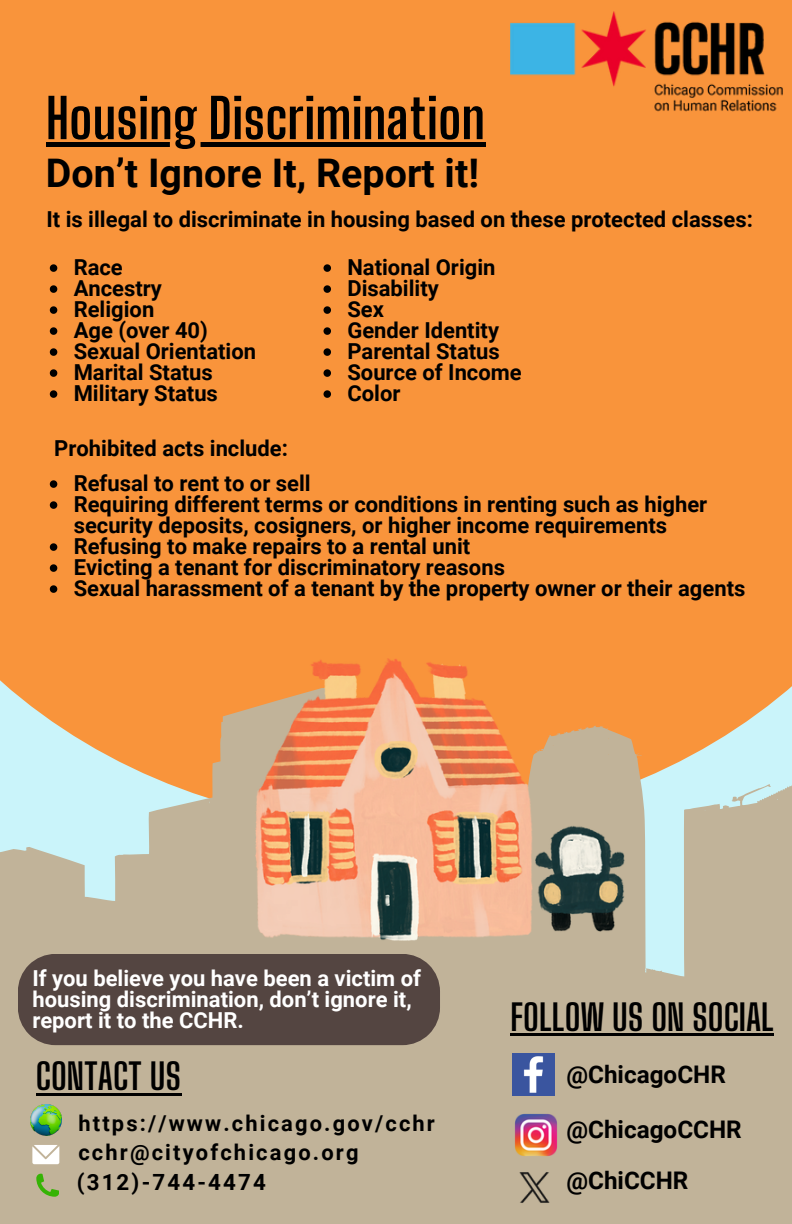
<style>
.page{position:relative;width:792px;height:1224px;background:#fff}
.page>*{position:absolute;margin:0;border:0;box-sizing:border-box;transform-origin:0 0}
.t1{font:700 54.2px "Big Shoulders Display";color:#000}
.t2{font:700 39.4px "Roboto";color:#000}
.t3{font:700 36px "Big Shoulders Display";color:#000}
.t4{font:700 24.2px "Roboto";color:#000}
.t5{font:700 22.4px "Roboto";letter-spacing:.1em;color:#000}
.t6{font:700 22px/21px "Roboto";color:#000}
.t7{font:700 22px/21px "Roboto";color:#fff}
.t8{font:700 21.8px "Roboto";letter-spacing:.1em;color:#000}
</style>
<div class="page">
<div style="left:0;top:0;width:792px;height:828px;background:#f9943b"></div>
<svg style="left:0;top:688px;width:792px;height:536px;background:#c6b89d"></svg>
<img style="left:255px;top:658px;width:369px;height:282px">
<img style="left:513px;top:1054px;width:42px;height:42px">
<img style="left:511px;top:1170px;width:48px;height:41px">
<img style="left:501px;top:1101px;width:69px;height:69px">
<svg style="left:32px;top:1145px;width:27px;height:19px"></svg>
<img style="left:30px;top:1104px;width:32px;height:32px">
<svg style="left:36px;top:1174px;width:23px;height:22px"></svg>
<img style="left:510px;top:11px;width:273px;height:101px">
<div style="left:18px;top:954px;width:422px;height:91px;background:#544541"></div>
<svg style="left:50px;top:480px;width:7px;height:8px"></svg>
<svg style="left:50px;top:501px;width:7px;height:8px"></svg>
<svg style="left:50px;top:543px;width:7px;height:8px"></svg>
<svg style="left:50px;top:564px;width:7px;height:8px"></svg>
<svg style="left:50px;top:585px;width:7px;height:8px"></svg>
<hr style="left:510px;top:1033px;width:264px;height:2px;background:#000">
<hr style="left:36px;top:1093px;width:145px;height:3px;background:#000">
<div style="left:46px;top:142px;width:439px;height:5px;background:#000"></div>
<svg style="left:50px;top:264px;width:7px;height:8px"></svg>
<svg style="left:50px;top:285px;width:7px;height:8px"></svg>
<svg style="left:50px;top:306px;width:7px;height:8px"></svg>
<svg style="left:50px;top:327px;width:7px;height:8px"></svg>
<svg style="left:50px;top:348px;width:7px;height:8px"></svg>
<svg style="left:50px;top:369px;width:7px;height:8px"></svg>
<svg style="left:50px;top:390px;width:7px;height:8px"></svg>
<svg style="left:324px;top:264px;width:7px;height:8px"></svg>
<svg style="left:324px;top:285px;width:7px;height:8px"></svg>
<svg style="left:324px;top:306px;width:7px;height:8px"></svg>
<svg style="left:324px;top:327px;width:7px;height:8px"></svg>
<svg style="left:324px;top:348px;width:7px;height:8px"></svg>
<svg style="left:324px;top:369px;width:7px;height:8px"></svg>
<svg style="left:324px;top:390px;width:7px;height:8px"></svg>
<p class="t1" style="left:46px;top:86px;width:441px">Housing Discrimination</p>
<p class="t2" style="left:46px;top:150px;width:435px">Don’t Ignore It, Report it!</p>
<h4 class="t6" style="left:46px;top:209px;width:708px">It is illegal to discriminate in housing based on these protected classes:</h4>
<p class="t6" style="left:74px;top:257px;width:51px">Race</p>
<h4 class="t6" style="left:74px;top:278px;width:90px">Ancestry</h4>
<p class="t6" style="left:74px;top:299px;width:82px">Religion</p>
<p class="t6" style="left:74px;top:320px;width:136px">Age (over 40)</p>
<p class="t6" style="left:74px;top:341px;width:184px">Sexual Orientation</p>
<p class="t6" style="left:74px;top:362px;width:141px">Marital Status</p>
<p class="t6" style="left:74px;top:383px;width:146px">Military Status</p>
<p class="t6" style="left:54px;top:438px;width:235px">Prohibited acts include:</p>
<p class="t6" style="left:347px;top:257px;width:150px">National Origin</p>
<p class="t6" style="left:347px;top:278px;width:93px">Disability</p>
<h4 class="t6" style="left:347px;top:299px;width:38px">Sex</h4>
<h2 class="t6" style="left:347px;top:320px;width:153px">Gender Identity</h2>
<p class="t6" style="left:347px;top:341px;width:154px">Parental Status</p>
<p class="t6" style="left:347px;top:362px;width:176px">Source of Income</p>
<p class="t6" style="left:347px;top:383px;width:55px">Color</p>
<h1 class="t6" style="left:74px;top:473px;width:239px">Refusal to rent to or sell</h1>
<h3 class="t6" style="left:74px;top:494px;width:635px">Requiring different terms or conditions in renting such as higher security deposits, cosigners, or higher income requirements</h3>
<p class="t6" style="left:74px;top:536px;width:398px">Refusing to make repairs to a rental unit</p>
<h4 class="t6" style="left:74px;top:557px;width:433px">Evicting a tenant for discriminatory reasons</h4>
<p class="t6" style="left:74px;top:578px;width:673px">Sexual harassment of a tenant by the property owner or their agents</p>
<p class="t7" style="left:32px;top:968px;width:390px">If you believe you have been a victim of housing discrimination, don’t ignore it, report it to the CCHR.</p>
<p class="t3" style="left:36px;top:1054px;width:147px">CONTACT US</p>
<p class="t8" style="left:78px;top:1111px;width:358px">https://www.chicago.gov/cchr</p>
<p class="t8" style="left:78px;top:1140px;width:282px">cchr@cityofchicago.org</p>
<p class="t5" style="left:77px;top:1169px;width:191px">(312)-744-4474</p>
<p class="t3" style="left:510px;top:996px;width:265px">FOLLOW US ON SOCIAL</p>
<p class="t4" style="left:566px;top:1060px;width:161px">@ChicagoCHR</p>
<p class="t4" style="left:566px;top:1116px;width:177px">@ChicagoCCHR</p>
<p class="t4" style="left:566px;top:1166px;width:124px">@ChiCCHR</p>
</div>
